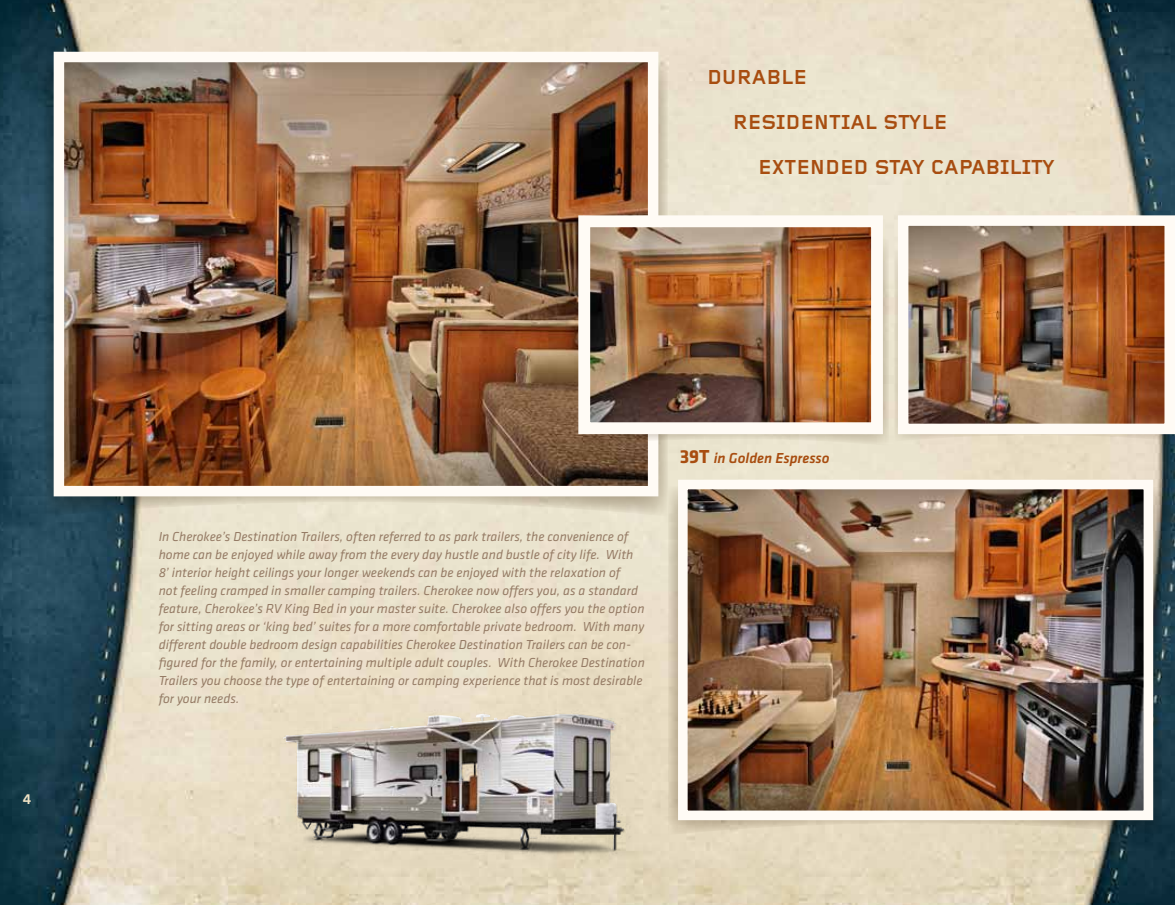
<style>
.page{position:relative;width:1175px;height:905px;background:#fff}
.page>*{position:absolute;margin:0;border:0;box-sizing:border-box;transform-origin:0 0}
.t1{font:700 21px "Foundry Gridnik";color:#a84d10}
.t2{font:italic 500 15px "Klavika";color:#a84d10}
.t3{font:500 15px "Klavika";color:#f0e3c5}
.t4{font:italic 13.5px/18px "Klavika";color:#957b65}
.s1{font-weight:700;font-style:normal;font-size:19.5px}
</style>
<div class="page">
<img style="left:0;top:0;width:1174px;height:904px">
<svg style="left:44px;top:61px;width:624px;height:455px;background:#abb0a5"></svg>
<img style="left:48px;top:46px;width:615px;height:455px">
<svg style="left:578px;top:440px;width:311px;height:6px;background:#cfc3ad"></svg>
<img style="left:572px;top:209px;width:317px;height:231px">
<svg style="left:668px;top:486px;width:493px;height:349px;background:#bbb6a3"></svg>
<img style="left:673px;top:475px;width:485px;height:350px">
<img style="left:892px;top:210px;width:282px;height:229px">
<img style="left:269px;top:701px;width:369px;height:164px">
<img style="left:283px;top:714px;width:199px;height:123px">
<p class="t3" style="left:23px;top:788px;width:10px">4</p>
<h1 class="t1" style="left:707px;top:65px;width:101px">DURABLE</h1>
<h1 class="t1" style="left:732px;top:110px;width:216px">RESIDENTIAL STYLE</h1>
<h1 class="t1" style="left:758px;top:155px;width:298px">EXTENDED STAY CAPABILITY</h1>
<p class="t4" style="left:159px;top:527px;width:487px">In Cherokee’s Destination Trailers, often referred to as park trailers, the convenience of home can be enjoyed while away from the every day hustle and bustle of city life. With 8’ interior height ceilings your longer weekends can be enjoyed with the relaxation of<br>not feeling cramped in smaller camping trailers. Cherokee now offers you, as a standard feature, Cherokee’s RV King Bed in your master suite. Cherokee also offers you the option for sitting areas or ‘king bed’ suites for a more comfortable private bedroom. With many different double bedroom design capabilities Cherokee Destination Trailers can be con&shy;figured for the family, or entertaining multiple adult couples. With Cherokee Destination Trailers you choose the type of entertaining or camping experience that is most desirable for your needs.</p>
<p class="t2" style="left:680px;top:448px;width:151px"><span class="s1">39T</span> in Golden Espresso</p>
</div>
